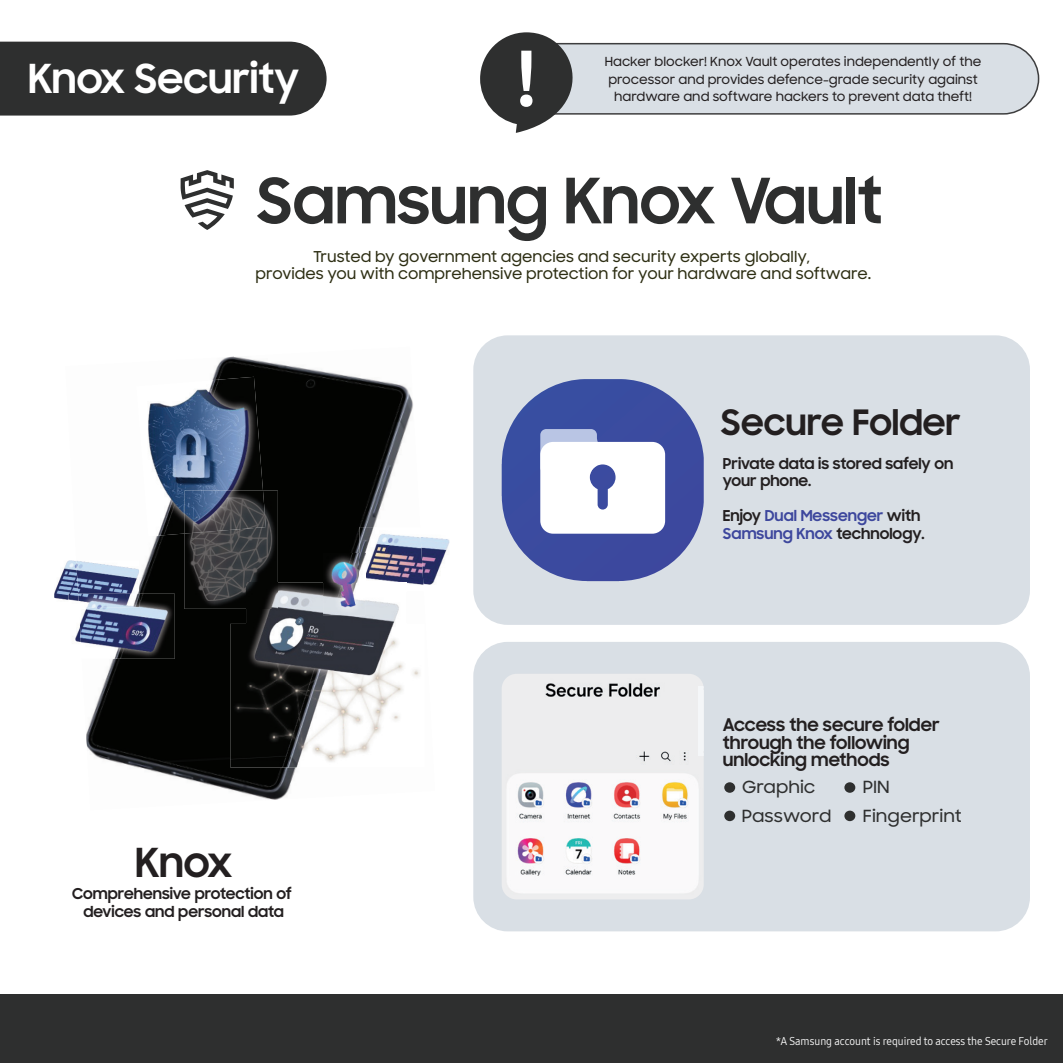
<style>
.page{position:relative;width:1063px;height:1063px;background:#fff}
.page>*{position:absolute;margin:0;border:0;box-sizing:border-box;transform-origin:0 0}
.t1{font:700 62.5px "Samsung Sharp Sans";color:#2e2f2f}
.t2{font:700 40px "Samsung Sharp Sans";color:#fff}
.t3{font:700 40px "Samsung Sharp Sans";color:#231f20}
.t4{font:700 35px "Samsung Sharp Sans";color:#231f20}
.t5{font:700 17.5px/17.5px "Samsung Sharp Sans";color:#231f20}
.t6{font:500 16.75px "Samsung Sharp Sans";color:#2e2f2f;scale:1.04 1}
.t7{font:500 15px/17.5px "Samsung Sharp Sans";color:#2d2e13;text-align:center}
.t8{font:700 15px/17.5px "Samsung Sharp Sans";color:#231f20;text-align:center}
.t9{font:700 15px/17.5px "Samsung Sharp Sans";color:#3d479d}
.t10{font:500 12.5px/17.5px "Samsung Sharp Sans";color:#231f20;text-align:center}
.t11{font:11.25px "Samsung One 400 C";color:#fff}
.s1{color:#231f20}
</style>
<div class="page">
<div style="left:0;top:994px;width:1063px;height:69px;background:#2e2f2f"></div>
<div style="left:0;top:42px;width:327px;height:74px;background:#2e2f2f"></div>
<img style="left:90px;top:356px;width:323px;height:435px">
<img style="left:86px;top:722px;width:4px;height:28px">
<img style="left:236px;top:791px;width:52px;height:9px">
<img style="left:184px;top:491px;width:94px;height:118px">
<img style="left:230px;top:624px;width:190px;height:143px">
<img style="left:424px;top:537px;width:26px;height:48px">
<img style="left:360px;top:527px;width:64px;height:64px">
<img style="left:54px;top:560px;width:22px;height:40px">
<img style="left:78px;top:560px;width:61px;height:34px">
<img style="left:76px;top:561px;width:2px;height:33px">
<img style="left:247px;top:583px;width:159px;height:101px">
<img style="left:247px;top:583px;width:31px;height:26px">
<img style="left:365px;top:583px;width:41px;height:8px">
<img style="left:323px;top:553px;width:42px;height:62px">
<svg style="left:360px;top:583px;width:5px;height:8px"></svg>
<img style="left:75px;top:627px;width:4px;height:15px">
<img style="left:82px;top:594px;width:93px;height:65px">
<img style="left:79px;top:619px;width:3px;height:24px">
<img style="left:79px;top:594px;width:60px;height:13px">
<svg style="left:69px;top:594px;width:10px;height:7px"></svg>
<img style="left:136px;top:377px;width:127px;height:159px">
<img style="left:184px;top:491px;width:82px;height:43px">
<svg style="left:181px;top:170px;width:53px;height:60px"></svg>
<div style="left:473px;top:335px;width:557px;height:290px;background:#d9dfe5;border-radius:34px"></div>
<div style="left:473px;top:642px;width:557px;height:289px;background:#d9dfe5;border-radius:34px"></div>
<img style="left:502px;top:674px;width:202px;height:225px">
<div style="left:698px;top:686px;width:6px;height:69px;background:#f4f6f8"></div>
<svg style="left:502px;top:379px;width:202px;height:202px;background:#8892c4"></svg>
<div style="left:487px;top:44px;width:552px;height:70px;background:#d9dfe5;border-radius:35px"></div>
<div style="left:486px;top:43px;width:553px;height:72px;border:2px solid #3e3e3f;border-radius:35px"></div>
<svg style="left:480px;top:32px;width:119px;height:101px"></svg>
<div style="left:724px;top:782px;width:11px;height:11px;background:#2e2f2f;border-radius:50%"></div>
<div style="left:844px;top:782px;width:11px;height:11px;background:#2e2f2f;border-radius:50%"></div>
<div style="left:724px;top:811px;width:11px;height:10px;background:#2e2f2f;border-radius:50%"></div>
<div style="left:844px;top:811px;width:11px;height:10px;background:#2e2f2f;border-radius:50%"></div>
<h2 class="t2" style="left:28px;top:49px;width:273px">Knox Security</h2>
<p class="t10" style="left:605px;top:52px;width:378px">Hacker blocker! Knox Vault operates independently of the processor and provides defence-grade security against hardware and software hackers to prevent data theft!</p>
<h1 class="t1" style="left:257px;top:155px;width:627px">Samsung Knox Vault</h1>
<p class="t7" style="left:256px;top:247px;width:617px">Trusted by government agencies and security experts globally,<br>provides you with comprehensive protection for your hardware and software.</p>
<h3 class="t4" style="left:721px;top:396px;width:241px">Secure Folder</h3>
<p class="t8" style="left:723px;top:454px;width:232px;text-align:left">Private data is stored safely on your phone.</p>
<p class="t9" style="left:723px;top:506px;width:203px"><span class="s1">Enjoy</span> Dual Messenger <span class="s1">with<br></span>Samsung Knox <span class="s1">technology.</span></p>
<h2 class="t3" style="left:135px;top:833px;width:98px">Knox</h2>
<p class="t8" style="left:72px;top:885px;width:221px">Comprehensive protection of devices and personal data</p>
<h3 class="t5" style="left:723px;top:715px;width:218px">Access the secure folder through the following unlocking methods</h3>
<h3 class="t6" style="left:742px;top:775px;width:72px">Graphic</h3>
<h3 class="t6" style="left:863px;top:775px;width:28px">PIN</h3>
<h3 class="t6" style="left:742px;top:803px;width:88px">Password</h3>
<h3 class="t6" style="left:863px;top:803px;width:96px">Fingerprint</h3>
<p class="t11" style="left:776px;top:1034px;width:273px">*A Samsung account is required to access the Secure Folder</p>
</div>
